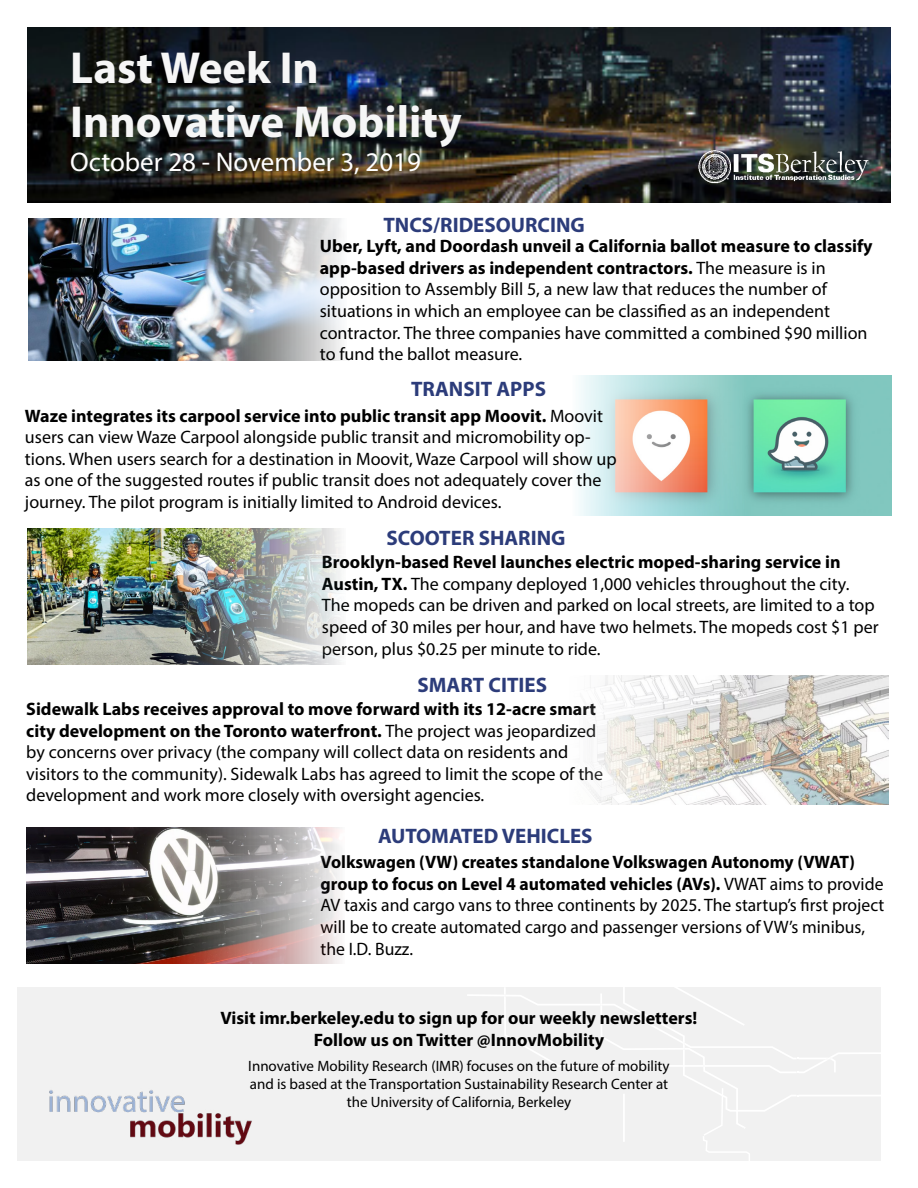
<style>
.page{position:relative;width:918px;height:1188px;background:#fff}
.page>*{position:absolute;margin:0;border:0;box-sizing:border-box;transform-origin:0 0}
.t1{font:700 45px/54px "Myriad Pro";color:#f6f6f6}
.t2{font:27px "Myriad Pro";color:#fff}
.t3{font:700 21px "Myriad Pro";color:#2c3c7a}
.t4{font:18px/21.6px "Myriad Pro";color:#000}
.t5{font:700 18px/21.6px "Myriad Pro";color:#000;text-align:center}
.t6{font:15px/18px "Myriad Pro";color:#000;text-align:center}
.s1{font-weight:700}
</style>
<div class="page">
<img style="left:27px;top:27px;width:864px;height:176px">
<img style="left:586px;top:676px;width:302px;height:128px">
<div style="left:17px;top:988px;width:864px;height:173px;background:#f1f1f1"></div>
<img style="left:49px;top:1090px;width:203px;height:55px">
<img style="left:27px;top:529px;width:314px;height:136px">
<img style="left:28px;top:218px;width:314px;height:143px">
<img style="left:579px;top:376px;width:313px;height:140px">
<svg style="left:467px;top:987px;width:414px;height:174px"></svg>
<hr style="left:623px;top:1094px;width:2px;height:48px;background:#fff">
<img style="left:689px;top:141px;width:190px;height:58px">
<img style="left:26px;top:828px;width:314px;height:136px">
<h1 class="t1" style="left:70px;top:39px;width:393px">Last Week In<br>Innovative Mobility</h1>
<h2 class="t2" style="left:70px;top:145px;width:352px">October 28 - November 3, 2019</h2>
<p class="t3" style="left:383px;top:211px;width:203px">TNCS/RIDESOURCING</p>
<p class="t4" style="left:320px;top:235px;width:554px"><span class="s1">Uber, Lyft, and Doordash unveil a California ballot measure to classify app-based drivers as independent contractors.</span> The measure is in opposition to Assembly Bill 5, a new law that reduces the number of situations in which an employee can be classified as an independent contractor. The three companies have committed a combined $90 million to fund the ballot measure.</p>
<p class="t3" style="left:411px;top:375px;width:137px">TRANSIT APPS</p>
<p class="t4" style="left:25px;top:404px;width:593px"><span class="s1">Waze integrates its carpool service into public transit app Moovit.</span> Moovit users can view Waze Carpool alongside public transit and micromobility op&shy;tions. When users search for a destination in Moovit, Waze Carpool will show up as one of the suggested routes if public transit does not adequately cover the journey. The pilot program is initially limited to Android devices.</p>
<p class="t3" style="left:387px;top:524px;width:180px">SCOOTER SHARING</p>
<p class="t4" style="left:322px;top:551px;width:558px"><span class="s1">Brooklyn-based Revel launches electric moped-sharing service in Austin, TX.</span> The company deployed 1,000 vehicles throughout the city.<br>The mopeds can be driven and parked on local streets, are limited to a top speed of 30 miles per hour, and have two helmets. The mopeds cost $1 per person, plus $0.25 per minute to ride.</p>
<p class="t3" style="left:418px;top:671px;width:131px">SMART CITIES</p>
<p class="t4" style="left:26px;top:698px;width:579px"><span class="s1">Sidewalk Labs receives approval to move forward with its 12-acre smart city development on the Toronto waterfront.</span> The project was jeopardized by concerns over privacy (the company will collect data on residents and visitors to the community). Sidewalk Labs has agreed to limit the scope of the development and work more closely with oversight agencies.</p>
<p class="t3" style="left:378px;top:822px;width:216px">AUTOMATED VEHICLES</p>
<p class="t4" style="left:321px;top:851px;width:565px"><span class="s1">Volkswagen (VW) creates standalone Volkswagen Autonomy (VWAT) group to focus on Level 4 automated vehicles (AVs).</span> VWAT aims to provide AV taxis and cargo vans to three continents by 2025. The startup’s first project will be to create automated cargo and passenger versions of VW’s minibus, the I.D. Buzz.</p>
<p class="t5" style="left:221px;top:1007px;width:478px">Visit imr.berkeley.edu to sign up for our weekly newsletters!<br>Follow us on Twitter @InnovMobility</p>
<p class="t6" style="left:248px;top:1057px;width:423px">Innovative Mobility Research (IMR) focuses on the future of mobility and is based at the Transportation Sustainability Research Center at the University of California, Berkeley</p>
</div>
